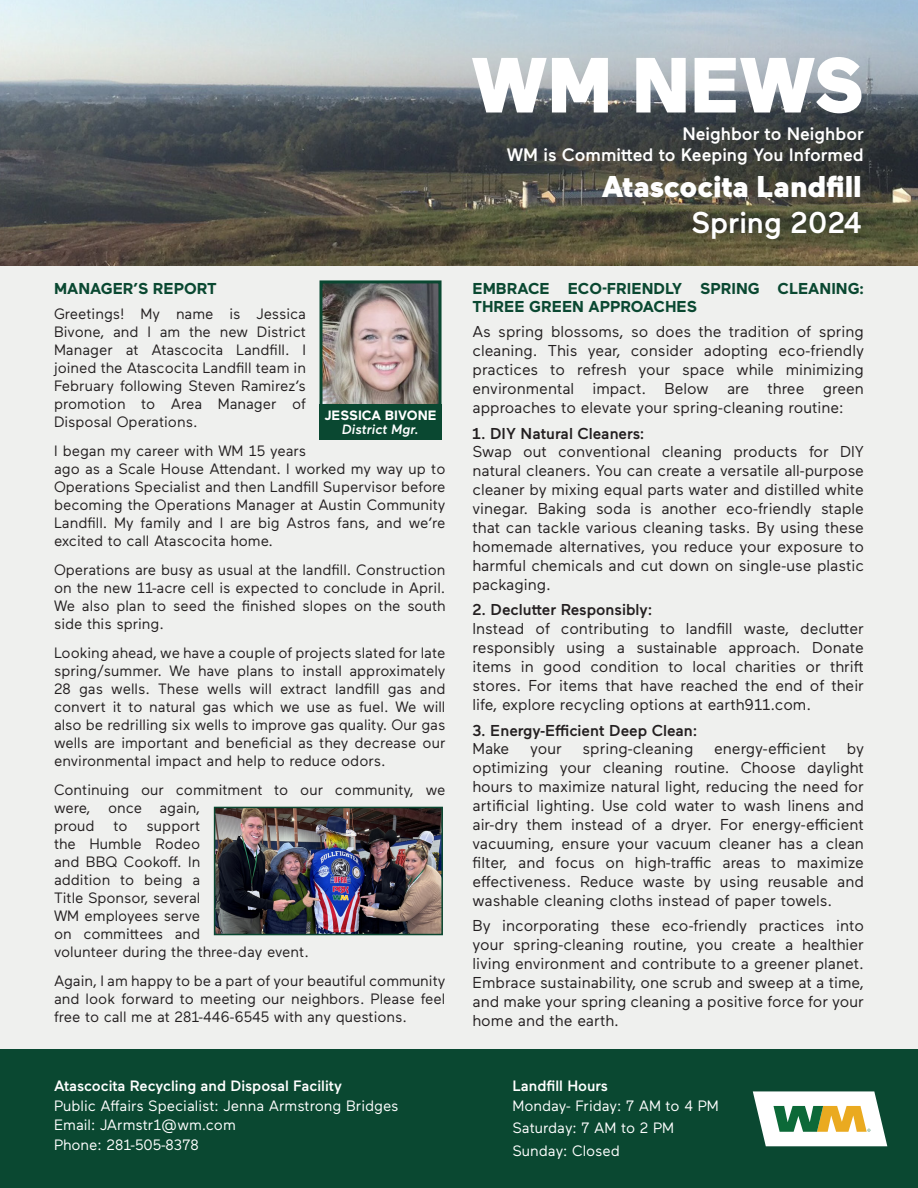
<style>
.page{position:relative;width:918px;height:1188px;background:#eff0ee}
.page>*{position:absolute;margin:0;border:0;box-sizing:border-box;transform-origin:0 0}
.t1{font:900 78px "Maax";color:#fff}
.t2{font:900 30px "Maax";color:#fff}
.t3{font:500 30px "Maax";color:#fff}
.t4{font:500 18px "Maax";color:#fff}
.t5{font:15.75px/18.9px "Maax";color:#231f20;text-align:justify}
.t6{font:500 15.75px "Maax";color:#231f20}
.t7{font:700 15.75px/18px "Maax";color:#0a4831}
.t8{font:15px/18px "Maax";color:#231f20;text-align:justify}
.t9{font:15px "Maax";color:#fff}
.t10{font:500 15px "Maax";color:#fff}
.t11{font:700 13.5px "Maax";color:#fff}
.t12{font:italic 500 13.5px "Maax";color:#fff}
</style>
<div class="page">
<img style="left:0;top:0;width:918px;height:266px">
<div style="left:0;top:1049px;width:918px;height:139px;background:#0a4831"></div>
<svg style="left:753px;top:1091px;width:134px;height:55px;background:#c5cfb6"></svg>
<img style="left:324px;top:284px;width:114px;height:120px">
<div style="left:320px;top:280px;width:122px;height:131px;border:3px solid #0a4831"></div>
<div style="left:320px;top:404px;width:122px;height:36px;background:#0a4831"></div>
<img style="left:217px;top:810px;width:223px;height:122px">
<div style="left:214px;top:807px;width:229px;height:128px;border:2px solid #0a4831"></div>
<p class="t7" style="left:54px;top:278px;width:164px">MANAGER’S REPORT</p>
<p class="t8" style="left:54px;top:304px;width:254px">Greetings! My name is Jessica Bivone, and I am the new District Manager at Atascocita Landfill. I joined the Atascocita Landfill team in February following Steven Ramirez’s promotion to Area Manager of Disposal Operations.</p>
<p class="t8" style="left:54px;top:441px;width:393px;text-align:left">I began my career with WM 15 years<br>ago as a Scale House Attendant. I worked my way up to Operations Specialist and then Landfill Supervisor before becoming the Operations Manager at Austin Community Landfill. My family and I are big Astros fans, and we’re excited to call Atascocita home.</p>
<p class="t8" style="left:54px;top:560px;width:393px">Operations are busy as usual at the landfill. Construction on the new 11-acre cell is expected to conclude in April.<br>We also plan to seed the finished slopes on the south side this spring.</p>
<p class="t8" style="left:54px;top:643px;width:393px">Looking ahead, we have a couple of projects slated for late spring/summer. We have plans to install approximately 28 gas wells. These wells will extract landfill gas and convert it to natural gas which we use as fuel. We will also be redrilling six wells to improve gas quality. Our gas wells are important and beneficial as they decrease our environmental impact and help to reduce odors.</p>
<p class="t8" style="left:54px;top:780px;width:393px;text-align:left">Continuing our commitment to our community, we were, once again,<br>proud</p>
<p class="t11" style="left:324px;top:407px;width:114px">JESSICA BIVONE</p>
<p class="t12" style="left:342px;top:420px;width:78px">District Mgr.</p>
<p class="t8" style="left:54px;top:816px;width:256px;text-align:left;text-indent:92px">support<br>the Humble Rodeo<br>and BBQ Cookoff. In<br>addition to being a<br>Title Sponsor, several<br>WM employees serve<br>on committees and<br>volunteer during the three-day event.</p>
<p class="t8" style="left:54px;top:971px;width:393px">Again, I am happy to be a part of your beautiful community and look forward to meeting our neighbors. Please feel free to call me at 281-446-6545 with any questions.</p>
<p class="t8" style="left:113px;top:816px;width:16px">to</p>
<p class="t10" style="left:54px;top:1076px;width:290px">Atascocita Recycling and Disposal Facility</p>
<p class="t9" style="left:54px;top:1096px;width:346px">Public Affairs Specialist: Jenna Armstrong Bridges</p>
<p class="t9" style="left:54px;top:1115px;width:183px">Email: JArmstr1@wm.com</p>
<p class="t9" style="left:54px;top:1135px;width:146px">Phone: 281-505-8378</p>
<p class="t1" style="left:471px;top:34px;width:394px">WM NEWS</p>
<p class="t4" style="left:682px;top:122px;width:183px">Neighbor to Neighbor</p>
<p class="t4" style="left:507px;top:143px;width:358px">WM is Committed to Keeping You Informed</p>
<p class="t2" style="left:602px;top:167px;width:262px">Atascocita Landfill</p>
<p class="t3" style="left:691px;top:203px;width:173px">Spring 2024</p>
<p class="t7" style="left:472px;top:278px;width:393px">EMBRACE ECO-FRIENDLY SPRING CLEANING:<br>THREE GREEN APPROACHES</p>
<p class="t5" style="left:472px;top:322px;width:393px">As spring blossoms, so does the tradition of spring cleaning. This year, consider adopting eco-friendly practices to refresh your space while minimizing environmental impact. Below are three green approaches to elevate your spring-cleaning routine:</p>
<p class="t6" style="left:472px;top:423px;width:173px">1. DIY Natural Cleaners:</p>
<p class="t5" style="left:472px;top:442px;width:393px">Swap out conventional cleaning products for DIY natural cleaners. You can create a versatile all-purpose cleaner by mixing equal parts water and distilled white vinegar. Baking soda is another eco-friendly staple that can tackle various cleaning tasks. By using these homemade alternatives, you reduce your exposure to harmful chemicals and cut down on single-use plastic packaging.</p>
<p class="t6" style="left:472px;top:600px;width:181px">2. Declutter Responsibly:</p>
<p class="t5" style="left:472px;top:619px;width:393px">Instead of contributing to landfill waste, declutter responsibly using a sustainable approach. Donate items in good condition to local charities or thrift stores. For items that have reached the end of their life, explore recycling options at earth911.com.</p>
<p class="t6" style="left:472px;top:720px;width:227px">3. Energy-Efficient Deep Clean:</p>
<p class="t5" style="left:472px;top:739px;width:38px">Make</p>
<p class="t5" style="left:530px;top:739px;width:33px">your</p>
<p class="t5" style="left:583px;top:739px;width:112px">spring-cleaning</p>
<p class="t5" style="left:714px;top:739px;width:113px">energy-efficient</p>
<p class="t5" style="left:472px;top:739px;width:393px;text-indent:374px">by optimizing your cleaning routine. Choose daylight hours to maximize natural light, reducing the need for artificial lighting. Use cold water to wash linens and air-dry them instead of a dryer. For energy-efficient vacuuming, ensure your vacuum cleaner has a clean filter, and focus on high-traffic areas to maximize effectiveness. Reduce waste by using reusable and washable cleaning cloths instead of paper towels.</p>
<p class="t5" style="left:472px;top:916px;width:393px">By incorporating these eco-friendly practices into your spring-cleaning routine, you create a healthier living environment and contribute to a greener planet.<br>Embrace sustainability, one scrub and sweep at a time, and make your spring cleaning a positive force for your home and the earth.</p>
<p class="t10" style="left:512px;top:1076px;width:97px">Landfill Hours</p>
<p class="t9" style="left:512px;top:1096px;width:208px">Monday- Friday: 7 AM to 4 PM</p>
<p class="t9" style="left:512px;top:1118px;width:163px">Saturday: 7 AM to 2 PM</p>
<p class="t9" style="left:512px;top:1141px;width:109px">Sunday: Closed</p>
</div>
